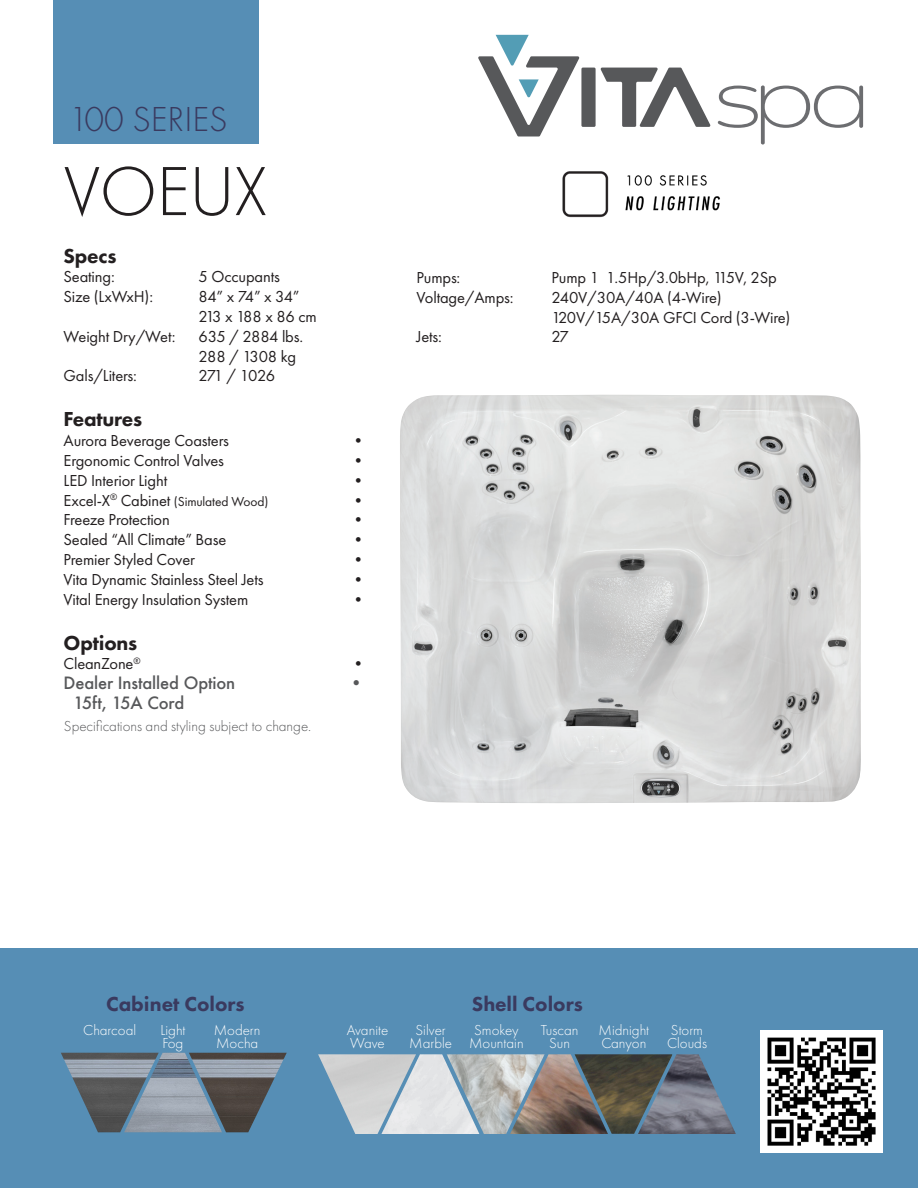
<style>
.page{position:relative;width:918px;height:1188px;background:#fff}
.page>*{position:absolute;margin:0;border:0;box-sizing:border-box;transform-origin:0 0}
.t1{font:300 72px "Futura PT";letter-spacing:-.01em;color:#231f20}
.t2{font:300 36px "Futura PT";color:#3a3a5f}
.t3{font:800 21px "Futura PT";color:#3a3a5f}
.t4{font:800 21px "Futura PT";letter-spacing:-.01em;color:#231f20}
.t5{font:16.5px "Futura PT";letter-spacing:-.01em;color:#231f20}
.t6{font:500 16.5px "Futura";letter-spacing:-.01em;color:#57585a}
.t7{font:16.5px "Futura PT";letter-spacing:-.075em;color:#231f20}
.t8{font:300 15px "Futura PT";color:#fff}
.t9{font:300 15px "Futura PT";color:#57585a}
.t10{font:13.5px "Futura PT";letter-spacing:-.01em;color:#231f20}
.s1{font-size:16.5px}
</style>
<div class="page">
<img style="left:400px;top:395px;width:461px;height:408px">
<svg style="left:718px;top:85px;width:145px;height:60px"></svg>
<div style="left:581px;top:68px;width:15px;height:59px;background:#57585a;border-radius:2px"></div>
<svg style="left:600px;top:68px;width:111px;height:59px"></svg>
<svg style="left:478px;top:35px;width:102px;height:102px"></svg>
<div style="left:0;top:948px;width:918px;height:240px;background:#568eb5"></div>
<div style="left:54px;top:0;width:205px;height:144px;background:#568eb5"></div>
<img style="left:760px;top:1030px;width:122px;height:122px">
<img style="left:318px;top:1054px;width:63px;height:80px">
<img style="left:381px;top:1054px;width:66px;height:80px">
<img style="left:447px;top:1054px;width:63px;height:80px">
<img style="left:510px;top:1054px;width:65px;height:80px">
<img style="left:575px;top:1054px;width:63px;height:80px">
<img style="left:638px;top:1054px;width:98px;height:80px">
<img style="left:61px;top:1053px;width:63px;height:79px">
<img style="left:124px;top:1053px;width:65px;height:79px">
<img style="left:189px;top:1053px;width:98px;height:79px">
<img style="left:562px;top:171px;width:158px;height:47px">
<p class="t2" style="left:69px;top:99px;width:160px">100 SERIES</p>
<p class="t1" style="left:64px;top:150px;width:206px">VOEUX</p>
<p class="t4" style="left:64px;top:242px;width:54px">Specs</p>
<p class="t5" style="left:64px;top:267px;width:53px">Seating:</p>
<p class="t5" style="left:199px;top:267px;width:83px">5 Occupants</p>
<p class="t5" style="left:64px;top:287px;width:91px">Size (LxWxH):</p>
<p class="t5" style="left:199px;top:287px;width:103px">84” x 74” x 34”</p>
<p class="t7" style="left:199px;top:307px;width:120px">213 x 188 x 86 cm</p>
<p class="t5" style="left:64px;top:327px;width:113px">Weight Dry/Wet:</p>
<p class="t5" style="left:199px;top:327px;width:106px">635 / 2884 lbs.</p>
<p class="t5" style="left:199px;top:346px;width:99px">288 / 1308 kg</p>
<p class="t5" style="left:64px;top:366px;width:75px">Gals/Liters:</p>
<p class="t5" style="left:199px;top:366px;width:78px">271 / 1026</p>
<p class="t4" style="left:64px;top:406px;width:80px">Features</p>
<p class="t5" style="left:64px;top:431px;width:167px">Aurora Beverage Coasters</p>
<p class="t5" style="left:350px;top:431px;width:18px">•</p>
<p class="t5" style="left:64px;top:451px;width:162px">Ergonomic Control Valves</p>
<p class="t5" style="left:350px;top:451px;width:18px">•</p>
<p class="t5" style="left:64px;top:471px;width:105px">LED Interior Light</p>
<p class="t5" style="left:350px;top:471px;width:18px">•</p>
<p class="t10" style="left:64px;top:493px;width:206px"><span class="s1">Excel-X</span><sup>®</sup> <span class="s1">Cabinet</span> (Simulated Wood)</p>
<p class="t5" style="left:350px;top:490px;width:18px">•</p>
<p class="t5" style="left:64px;top:510px;width:108px">Freeze Protection</p>
<p class="t5" style="left:350px;top:510px;width:18px">•</p>
<p class="t5" style="left:64px;top:530px;width:164px">Sealed “All Climate” Base</p>
<p class="t5" style="left:350px;top:530px;width:18px">•</p>
<p class="t5" style="left:64px;top:550px;width:133px">Premier Styled Cover</p>
<p class="t5" style="left:350px;top:550px;width:18px">•</p>
<p class="t5" style="left:64px;top:570px;width:201px">Vita Dynamic Stainless Steel Jets</p>
<p class="t5" style="left:350px;top:570px;width:18px">•</p>
<p class="t5" style="left:64px;top:589px;width:186px">Vital Energy Insulation System</p>
<p class="t5" style="left:350px;top:589px;width:18px">•</p>
<p class="t4" style="left:64px;top:629px;width:75px">Options</p>
<p class="t5" style="left:64px;top:654px;width:78px">CleanZone<sup>®</sup></p>
<p class="t5" style="left:350px;top:654px;width:18px">•</p>
<p class="t6" style="left:64px;top:672px;width:173px">Dealer Installed Option</p>
<p class="t6" style="left:350px;top:672px;width:14px">•</p>
<p class="t6" style="left:73px;top:692px;width:112px">15ft, 15A Cord</p>
<p class="t9" style="left:64px;top:718px;width:249px">Specifications and styling subject to change.</p>
<p class="t5" style="left:416px;top:268px;width:45px">Pumps:</p>
<p class="t5" style="left:551px;top:268px;width:227px">Pump 1 1.5Hp/3.0bHp, 115V, 2Sp</p>
<p class="t5" style="left:416px;top:287px;width:99px">Voltage/Amps:</p>
<p class="t5" style="left:551px;top:287px;width:172px">240V/30A/40A (4-Wire)</p>
<p class="t5" style="left:551px;top:307px;width:241px">120V/15A/30A GFCI Cord (3-Wire)</p>
<p class="t5" style="left:416px;top:327px;width:27px">Jets:</p>
<p class="t5" style="left:551px;top:327px;width:19px">27</p>
<p class="t3" style="left:106px;top:991px;width:140px">Cabinet Colors</p>
<p class="t3" style="left:472px;top:991px;width:112px">Shell Colors</p>
<p class="t8" style="left:83px;top:1021px;width:55px">Charcoal</p>
<p class="t8" style="left:160px;top:1021px;width:26px">Light</p>
<p class="t8" style="left:162px;top:1035px;width:22px">Fog</p>
<p class="t8" style="left:214px;top:1021px;width:48px">Modern</p>
<p class="t8" style="left:216px;top:1035px;width:43px">Mocha</p>
<p class="t8" style="left:416px;top:1021px;width:32px">Silver</p>
<p class="t8" style="left:409px;top:1035px;width:44px">Marble</p>
<p class="t8" style="left:474px;top:1021px;width:46px">Smokey</p>
<p class="t8" style="left:469px;top:1035px;width:56px">Mountain</p>
<p class="t8" style="left:347px;top:1021px;width:43px">Avanite</p>
<p class="t8" style="left:350px;top:1035px;width:36px">Wave</p>
<p class="t8" style="left:541px;top:1021px;width:39px">Tuscan</p>
<p class="t8" style="left:549px;top:1035px;width:22px">Sun</p>
<p class="t8" style="left:599px;top:1021px;width:52px">Midnight</p>
<p class="t8" style="left:601px;top:1035px;width:46px">Canyon</p>
<p class="t8" style="left:671px;top:1021px;width:34px">Storm</p>
<p class="t8" style="left:667px;top:1035px;width:42px">Clouds</p>
</div>
